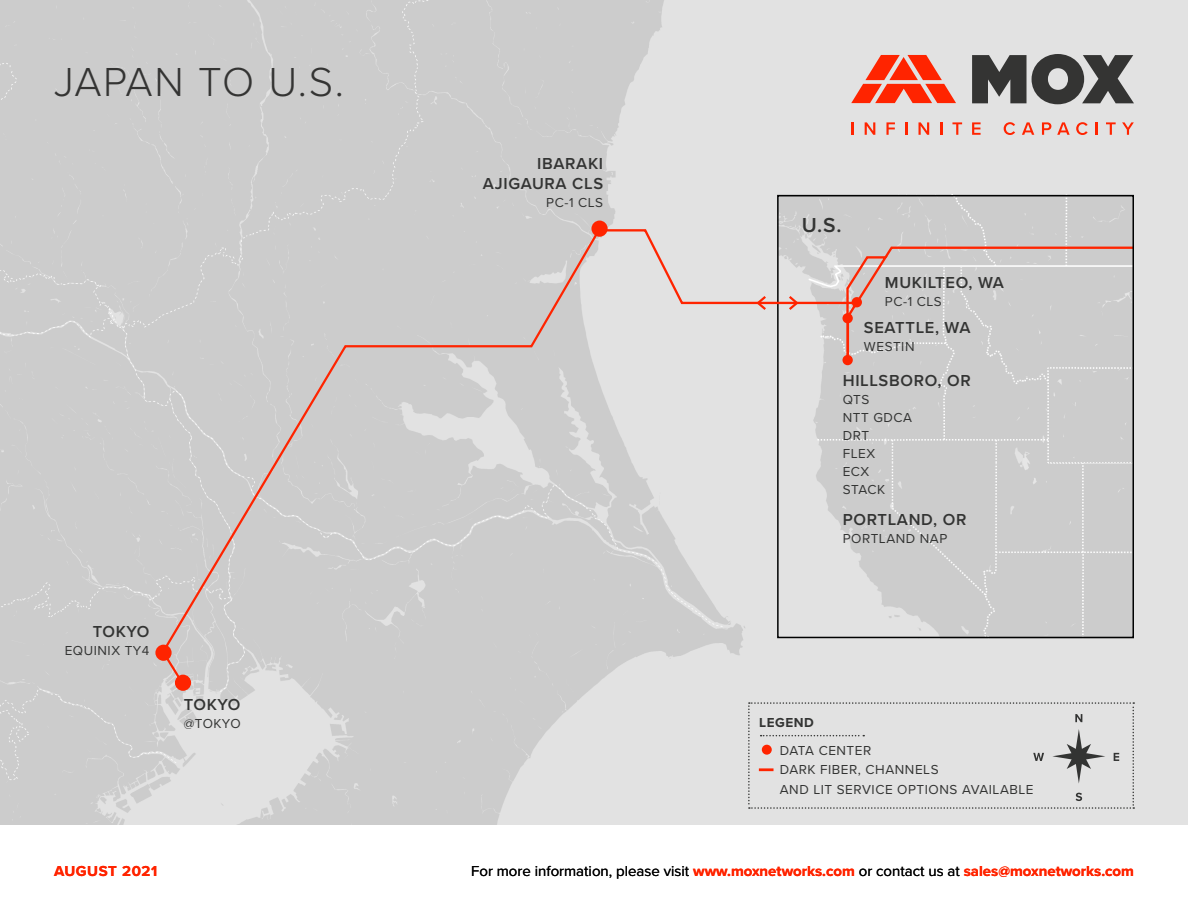
<style>
.page{position:relative;width:1188px;height:918px;background:#fff}
.page>*{position:absolute;margin:0;border:0;box-sizing:border-box;transform-origin:0 0}
.t1{font:300 42px "Proxima Nova";letter-spacing:.015em;color:#343433}
.t2{font:600 21px "Proxima Nova";color:#333433}
.t3{font:600 16.5px/19.5px "Proxima Nova";letter-spacing:.04em;color:#333433;text-align:right}
.t4{font:15px "Proxima Nova";color:#000}
.t5{font:700 15px "Proxima Nova";letter-spacing:.04em;color:#ff2400}
.t6{font:13.5px/18px "Proxima Nova";letter-spacing:.04em;color:#333433}
.t7{font:700 13.5px "Proxima Nova";letter-spacing:.04em;color:#333433}
.s1{font-weight:700;color:#ff2400}
</style>
<div class="page">
<img style="left:0;top:0;width:1188px;height:825px">
<div style="left:1161px;top:720px;width:27px;height:118px;background:#e2e2e2"></div>
<div style="left:591px;top:221px;width:17px;height:16px;background:#ff2400;border-radius:50%"></div>
<div style="left:175px;top:675px;width:16px;height:16px;background:#ff2400;border-radius:50%"></div>
<svg style="left:155px;top:645px;width:17px;height:16px"></svg>
<svg style="left:160px;top:228px;width:442px;height:455px;background:#cdcbcb"></svg>
<div style="left:748px;top:702px;width:386px;height:107px;background:#e2e2e2"></div>
<img style="left:780px;top:198px;width:351px;height:437px">
<div style="left:842px;top:313px;width:11px;height:10px;background:#ff2400;border-radius:50%"></div>
<div style="left:842px;top:355px;width:11px;height:10px;background:#ff2400;border-radius:50%"></div>
<hr style="left:846px;top:318px;width:3px;height:47px;background:#ff2400">
<div style="left:777px;top:195px;width:357px;height:443px;border:2px solid #000101"></div>
<svg style="left:597px;top:228px;width:539px;height:93px;background:#d5cdcc"></svg>
<svg style="left:851px;top:55px;width:105px;height:48px;background:#f17b67"></svg>
<svg style="left:972px;top:54px;width:162px;height:50px;background:#6e6e6d"></svg>
<svg style="left:851px;top:122px;width:3px;height:13px"></svg>
<svg style="left:865px;top:122px;width:10px;height:13px"></svg>
<svg style="left:886px;top:122px;width:9px;height:13px"></svg>
<svg style="left:905px;top:122px;width:2px;height:13px"></svg>
<svg style="left:919px;top:122px;width:10px;height:13px"></svg>
<svg style="left:940px;top:122px;width:3px;height:13px"></svg>
<svg style="left:952px;top:122px;width:10px;height:13px"></svg>
<svg style="left:972px;top:122px;width:9px;height:13px"></svg>
<svg style="left:1004px;top:122px;width:11px;height:13px"></svg>
<svg style="left:1022px;top:122px;width:12px;height:13px"></svg>
<svg style="left:1042px;top:122px;width:9px;height:13px"></svg>
<svg style="left:1057px;top:122px;width:13px;height:13px"></svg>
<svg style="left:1076px;top:122px;width:12px;height:13px"></svg>
<svg style="left:1096px;top:122px;width:2px;height:13px"></svg>
<svg style="left:1106px;top:122px;width:10px;height:13px"></svg>
<svg style="left:1122px;top:122px;width:12px;height:13px"></svg>
<h1 class="t1" style="left:54px;top:51px;width:291px">JAPAN TO U.S.</h1>
<p class="t3" style="left:483px;top:154px;width:122px">IBARAKI<br>AJIGAURA CLS</p>
<p class="t6" style="left:546px;top:193px;width:58px">PC-1 CLS</p>
<p class="t3" style="left:93px;top:621px;width:58px">TOKYO</p>
<p class="t6" style="left:65px;top:641px;width:86px">EQUINIX TY4</p>
<p class="t3" style="left:184px;top:694px;width:58px">TOKYO</p>
<p class="t6" style="left:184px;top:714px;width:58px">@TOKYO</p>
<h2 class="t2" style="left:802px;top:209px;width:41px">U.S.</h2>
<p class="t3" style="left:885px;top:272px;width:121px">MUKILTEO, WA</p>
<p class="t6" style="left:885px;top:292px;width:58px">PC-1 CLS</p>
<p class="t3" style="left:864px;top:318px;width:108px">SEATTLE, WA</p>
<p class="t6" style="left:864px;top:337px;width:52px">WESTIN</p>
<p class="t3" style="left:843px;top:371px;width:130px">HILLSBORO, OR</p>
<p class="t6" style="left:843px;top:390px;width:71px">QTS<br>NTT GDCA<br>DRT<br>FLEX<br>ECX<br>STACK</p>
<p class="t3" style="left:843px;top:509px;width:125px">PORTLAND, OR</p>
<p class="t6" style="left:843px;top:529px;width:106px">PORTLAND NAP</p>
<p class="t7" style="left:759px;top:713px;width:56px">LEGEND</p>
<p class="t6" style="left:780px;top:740px;width:255px;line-height:19.5px">DATA CENTER<br>DARK FIBER, CHANNELS<br>AND LIT SERVICE OPTIONS AVAILABLE</p>
<p class="t5" style="left:54px;top:859px;width:105px">AUGUST 2021</p>
<p class="t4" style="left:471px;top:859px;width:664px">For more information, please visit <span class="s1">www.moxnetworks.com</span> or contact us at <span class="s1">sales@moxnetworks.com</span></p>
</div>
